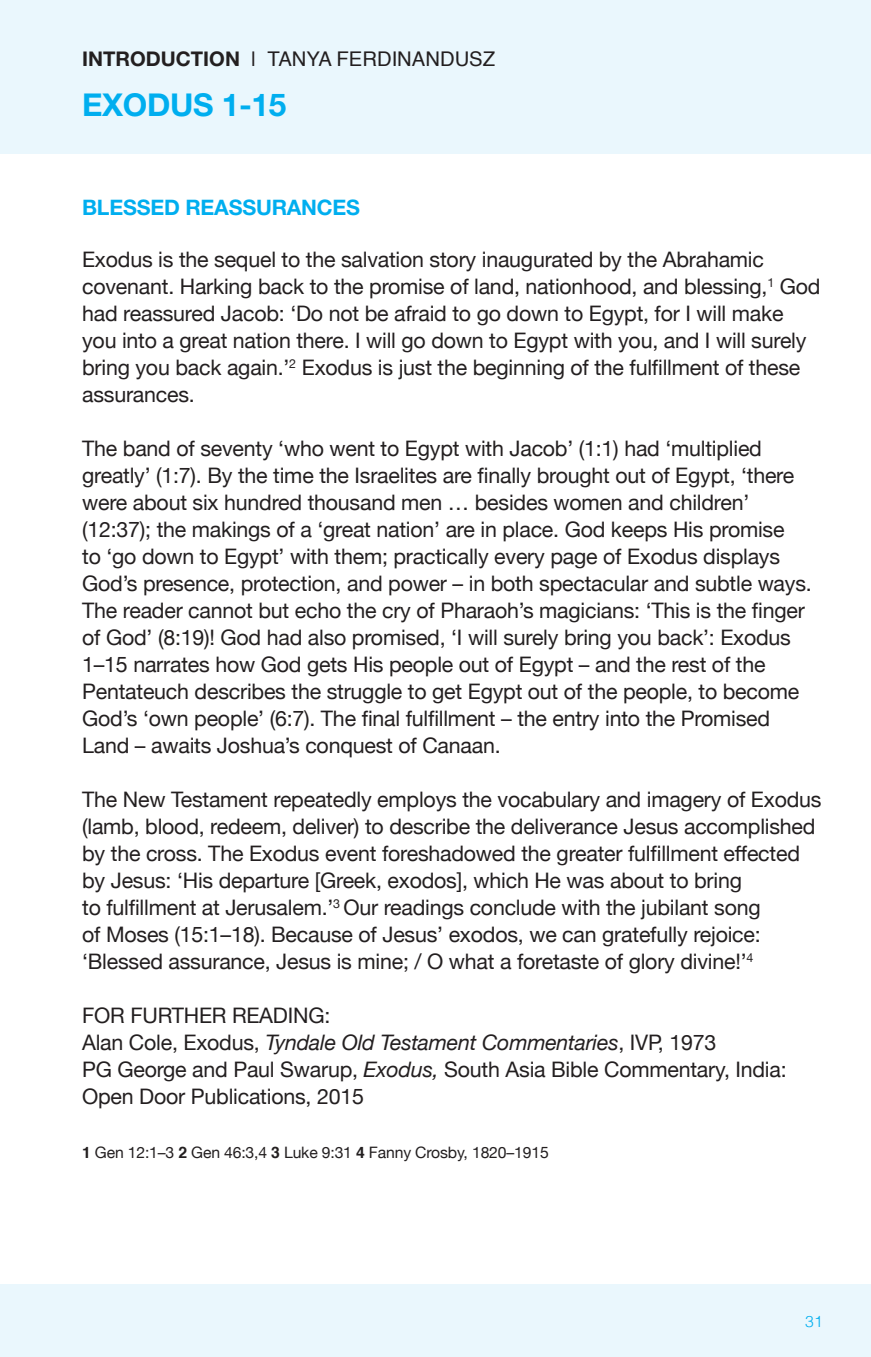
<style>
.page{position:relative;width:871px;height:1357px;background:#fff}
.page>*{position:absolute;margin:0;border:0;box-sizing:border-box;transform-origin:0 0}
.t1{font:700 31.5px "Helvetica Neue";letter-spacing:-.01em;color:#00aeef}
.t2{font:21.38px/27px "Helvetica Neue";letter-spacing:-.01em;color:#231f20}
.t3{font:700 21.38px "Helvetica Neue LT Std";letter-spacing:-.01em;color:#00aeef}
.t4{font:20.25px "Helvetica";color:#231f20}
.t5{font:15.75px "Helvetica Neue";letter-spacing:-.01em;color:#231f20}
.t6{font:300 15.75px "Helvetica";color:#00aeef}
.s1{font-family:"Helvetica Neue";font-weight:700}
.s2{font-style:italic}
.s3{font-family:"Helvetica";font-weight:700}
</style>
<div class="page">
<div style="left:0;top:1284px;width:871px;height:73px;background:#eaf7fd"></div>
<div style="left:0;top:0;width:871px;height:153px;background:#eaf7fd"></div>
<p class="t4" style="left:82px;top:44px;width:414px"><span class="s1">INTRODUCTION</span> | TANYA FERDINANDUSZ</p>
<h1 class="t1" style="left:82px;top:85px;width:206px">EXODUS 1-15</h1>
<p class="t3" style="left:82px;top:194px;width:279px">BLESSED REASSURANCES</p>
<p class="t2" style="left:82px;top:247px;width:740px">Exodus is the sequel to the salvation story inaugurated by the Abrahamic covenant. Harking back to the promise of land, nationhood, and blessing,<sup>1</sup> God had reassured Jacob: ‘Do not be afraid to go down to Egypt, for I will make you into a great nation there. I will go down to Egypt with you, and I will surely bring you back again.’<sup>2</sup> Exodus is just the beginning of the fulfillment of these assurances.</p>
<p class="t2" style="left:82px;top:436px;width:731px">The band of seventy ‘who went to Egypt with Jacob’ (1:1) had ‘multiplied greatly’ (1:7). By the time the Israelites are finally brought out of Egypt, ‘there were about six hundred thousand men … besides women and children’ (12:37); the makings of a ‘great nation’ are in place. God keeps His promise<br>to ‘go down to Egypt’ with them; practically every page of Exodus displays God’s presence, protection, and power – in both spectacular and subtle ways.<br>The reader cannot but echo the cry of Pharaoh’s magicians: ‘This is the finger of God’ (8:19)! God had also promised, ‘I will surely bring you back’: Exodus 1–15 narrates how God gets His people out of Egypt – and the rest of the Pentateuch describes the struggle to get Egypt out of the people, to become God’s ‘own people’ (6:7). The final fulfillment – the entry into the Promised Land – awaits Joshua’s conquest of Canaan.</p>
<p class="t2" style="left:82px;top:787px;width:741px">The New Testament repeatedly employs the vocabulary and imagery of Exodus (lamb, blood, redeem, deliver) to describe the deliverance Jesus accomplished by the cross. The Exodus event foreshadowed the greater fulfillment effected by Jesus: ‘His departure [Greek, exodos], which He was about to bring<br>to fulfillment at Jerusalem.’<sup>3</sup> Our readings conclude with the jubilant song<br>of Moses (15:1–18). Because of Jesus’ exodos, we can gratefully rejoice: ‘Blessed assurance, Jesus is mine; / O what a foretaste of glory divine!’<sup>4</sup></p>
<p class="t2" style="left:82px;top:1003px;width:706px">FOR FURTHER READING:<br>Alan Cole, Exodus, <span class="s2">Tyndale Old Testament Commentaries</span>, IVP, 1973<br>PG George and Paul Swarup, <span class="s2">Exodus,</span> South Asia Bible Commentary, India:<br>Open Door Publications, 2015</p>
<p class="t5" style="left:82px;top:1141px;width:468px"><span class="s3">1</span> Gen 12:1–3 <span class="s3">2</span> Gen 46:3,4 <span class="s3">3</span> Luke 9:31 <span class="s3">4</span> Fanny Crosby, 1820–1915</p>
<p class="t6" style="left:805px;top:1307px;width:19px">31</p>
</div>
